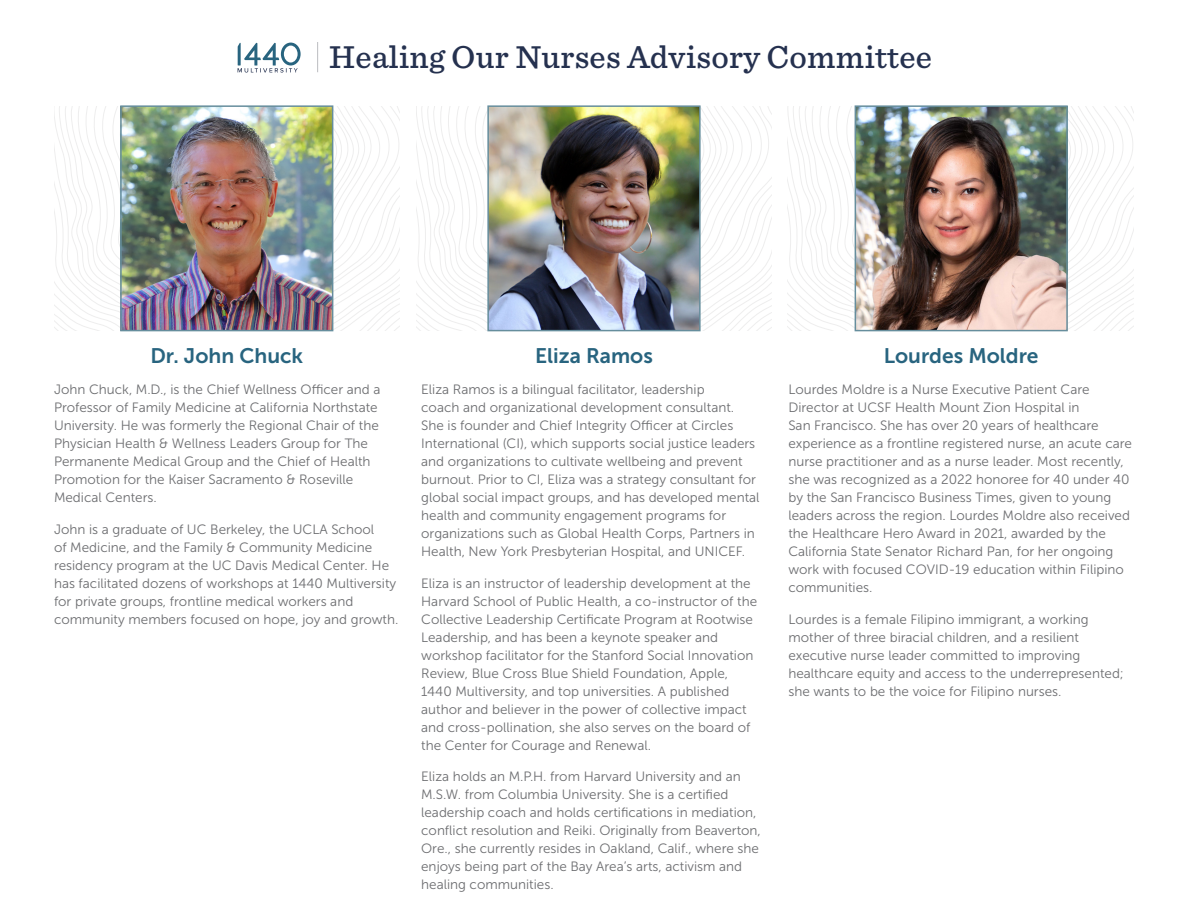
<style>
.page{position:relative;width:1188px;height:918px;background:#fff}
.page>*{position:absolute;margin:0;border:0;box-sizing:border-box;transform-origin:0 0}
.t1{font:500 33px "Sentinel";letter-spacing:.01em;color:#25314f}
.t2{font:21px "Museo Sans 700";color:#28647f}
.t3{font:13.5px/18px "Museo Sans 300";color:#6c6d70}
</style>
<div class="page">
<svg style="left:238px;top:43px;width:63px;height:30px"></svg>
<hr style="left:317px;top:42px;width:1px;height:30px;background:#bcbdc0">
<svg style="left:54px;top:106px;width:346px;height:225px"></svg>
<svg style="left:416px;top:106px;width:355px;height:225px"></svg>
<svg style="left:788px;top:106px;width:346px;height:225px"></svg>
<img style="left:858px;top:108px;width:207px;height:220px">
<div style="left:855px;top:105px;width:213px;height:226px;border:2px solid #668e9d"></div>
<img style="left:490px;top:108px;width:208px;height:220px">
<div style="left:487px;top:105px;width:214px;height:226px;border:2px solid #668e9d"></div>
<img style="left:123px;top:108px;width:207px;height:220px">
<div style="left:120px;top:105px;width:213px;height:226px;border:2px solid #668e9d"></div>
<p class="t1" style="left:329px;top:32px;width:604px">Healing Our Nurses Advisory Committee</p>
<p class="t2" style="left:150px;top:344px;width:154px">Dr. John Chuck</p>
<p class="t3" style="left:54px;top:381px;width:328px">John Chuck, M.D., is the Chief Wellness Officer and a Professor of Family Medicine at California Northstate University. He was formerly the Regional Chair of the Physician Health &amp; Wellness Leaders Group for The Permanente Medical Group and the Chief of Health Promotion for the Kaiser Sacramento &amp; Roseville Medical Centers.</p>
<p class="t3" style="left:54px;top:520px;width:346px">John is a graduate of UC Berkeley, the UCLA School<br>of Medicine, and the Family &amp; Community Medicine residency program at the UC Davis Medical Center. He has facilitated dozens of workshops at 1440 Multiversity for private groups, frontline medical workers and community members focused on hope, joy and growth.</p>
<p class="t2" style="left:535px;top:344px;width:119px">Eliza Ramos</p>
<p class="t3" style="left:421px;top:381px;width:340px">Eliza Ramos is a bilingual facilitator, leadership<br>coach and organizational development consultant.<br>She is founder and Chief Integrity Officer at Circles International (CI), which supports social justice leaders and organizations to cultivate wellbeing and prevent burnout. Prior to CI, Eliza was a strategy consultant for global social impact groups, and has developed mental health and community engagement programs for organizations such as Global Health Corps, Partners in Health, New York Presbyterian Hospital, and UNICEF.</p>
<p class="t3" style="left:421px;top:574px;width:338px">Eliza is an instructor of leadership development at the Harvard School of Public Health, a co-instructor of the Collective Leadership Certificate Program at Rootwise Leadership, and has been a keynote speaker and workshop facilitator for the Stanford Social Innovation Review, Blue Cross Blue Shield Foundation, Apple, 1440 Multiversity, and top universities. A published author and believer in the power of collective impact and cross-pollination, she also serves on the board of the Center for Courage and Renewal.</p>
<p class="t3" style="left:421px;top:768px;width:341px">Eliza holds an M.P.H. from Harvard University and an M.S.W. from Columbia University. She is a certified leadership coach and holds certifications in mediation, conflict resolution and Reiki. Originally from Beaverton, Ore., she currently resides in Oakland, Calif., where she enjoys being part of the Bay Area’s arts, activism and healing communities.</p>
<p class="t2" style="left:884px;top:344px;width:156px">Lourdes Moldre</p>
<p class="t3" style="left:788px;top:381px;width:345px">Lourdes Moldre is a Nurse Executive Patient Care Director at UCSF Health Mount Zion Hospital in<br>San Francisco. She has over 20 years of healthcare experience as a frontline registered nurse, an acute care nurse practitioner and as a nurse leader. Most recently, she was recognized as a 2022 honoree for 40 under 40 by the San Francisco Business Times, given to young leaders across the region. Lourdes Moldre also received the Healthcare Hero Award in 2021, awarded by the California State Senator Richard Pan, for her ongoing work with focused COVID-19 education within Filipino communities.</p>
<p class="t3" style="left:788px;top:610px;width:337px">Lourdes is a female Filipino immigrant, a working mother of three biracial children, and a resilient executive nurse leader committed to improving healthcare equity and access to the underrepresented; she wants to be the voice for Filipino nurses.</p>
</div>
